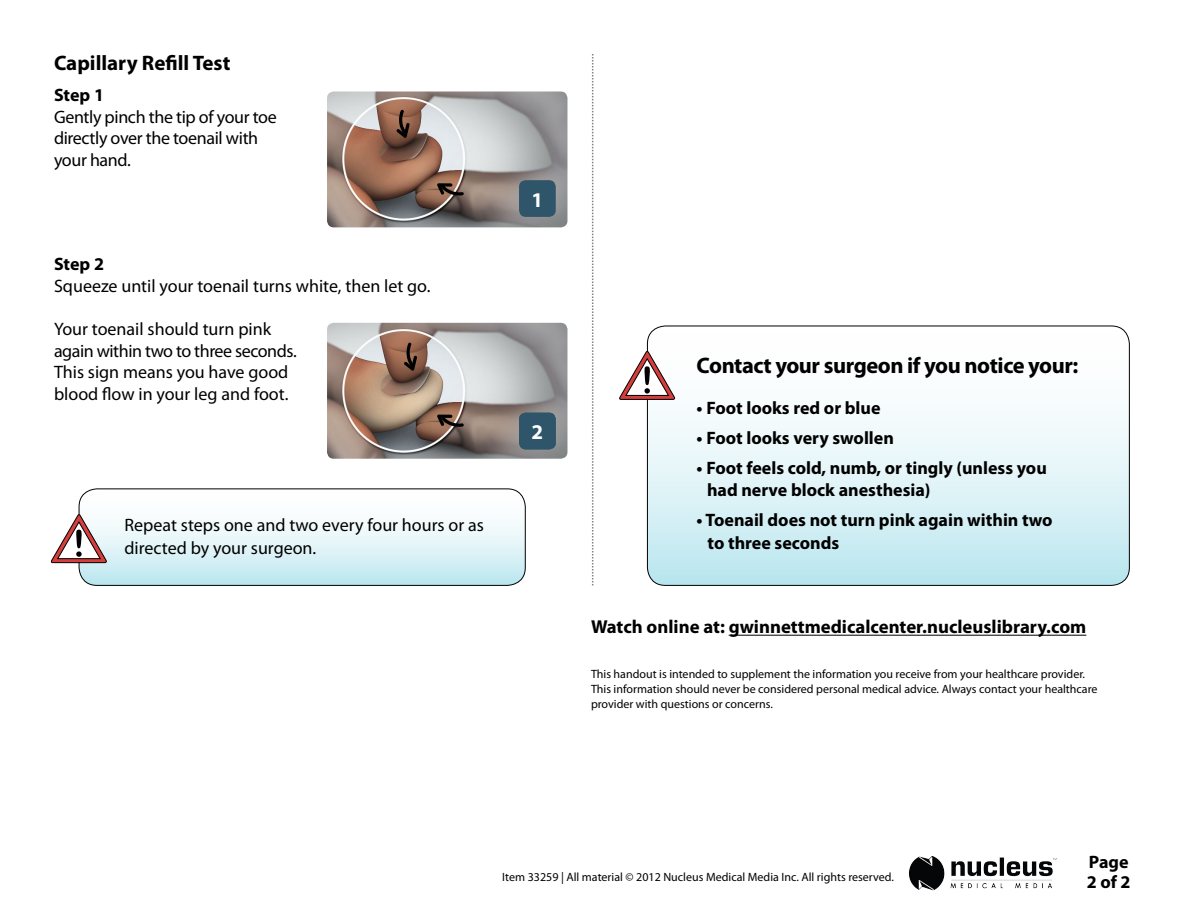
<style>
.page{position:relative;width:1188px;height:918px;background:#fff}
.page>*{position:absolute;margin:0;border:0;box-sizing:border-box;transform-origin:0 0}
.t1{font:700 22.5px "Myriad Pro";letter-spacing:-.02em;color:#000}
.t2{font:700 21px "Myriad Pro";color:#000}
.t3{font:700 21px "Myriad Pro";color:#fff}
.t4{font:700 18.75px "Myriad Pro";color:#000}
.t5{font:18px/21.6px "Myriad Pro";color:#000}
.t6{font:700 18px/22.5px "Myriad Pro";color:#000}
.t7{font:18px/21.6px "Myriad Pro";letter-spacing:-.02em;color:#000}
.t8{font:12px/15px "Myriad Pro";color:#000}
</style>
<div class="page">
<div style="left:647px;top:326px;width:482px;height:259px;background:linear-gradient(to bottom,#fff,#c1e8f0);border-radius:18px"></div>
<div style="left:647px;top:326px;width:483px;height:260px;border:1px solid #000;border-radius:18px"></div>
<div style="left:79px;top:489px;width:446px;height:96px;background:linear-gradient(to bottom,#fff,#c2e9f0);border-radius:18px"></div>
<div style="left:79px;top:489px;width:446px;height:97px;border:1px solid #000;border-radius:18px"></div>
<svg style="left:50px;top:514px;width:57px;height:49px"></svg>
<svg style="left:619px;top:351px;width:56px;height:49px"></svg>
<svg style="left:592px;top:54px;width:1px;height:532px"></svg>
<img style="left:327px;top:323px;width:240px;height:136px">
<hr style="left:729px;top:635px;width:357px;height:1px;background:#000">
<div style="left:519px;top:413px;width:37px;height:36px;background:#2e556a;border-radius:7px"></div>
<img style="left:327px;top:92px;width:240px;height:135px">
<div style="left:519px;top:180px;width:37px;height:37px;background:#2e556a;border-radius:7px"></div>
<svg style="left:437px;top:181px;width:45px;height:15px"></svg>
<svg style="left:421px;top:413px;width:61px;height:23px"></svg>
<svg style="left:396px;top:105px;width:33px;height:33px"></svg>
<svg style="left:404px;top:337px;width:25px;height:34px"></svg>
<img style="left:909px;top:856px;width:148px;height:35px">
<h2 class="t2" style="left:54px;top:49px;width:178px">Capillary Refill Test</h2>
<h3 class="t6" style="left:54px;top:83px;width:52px">Step 1</h3>
<h3 class="t7" style="left:54px;top:106px;width:224px">Gently pinch the tip of your toe directly over the toenail with your hand.</h3>
<h3 class="t6" style="left:54px;top:252px;width:52px">Step 2</h3>
<h3 class="t5" style="left:54px;top:275px;width:378px">Squeeze until your toenail turns white, then let go.</h3>
<h3 class="t5" style="left:54px;top:318px;width:244px">Your toenail should turn pink again within two to three seconds.<br>This sign means you have good blood flow in your leg and foot.</h3>
<h3 class="t5" style="left:124px;top:514px;width:361px;line-height:22.5px">Repeat steps one and two every four hours or as directed by your surgeon.</h3>
<h2 class="t3" style="left:532px;top:186px;width:13px">1</h2>
<h2 class="t3" style="left:532px;top:418px;width:13px">2</h2>
<h1 class="t1" style="left:697px;top:351px;width:383px">Contact your surgeon if you notice your:</h1>
<h3 class="t6" style="left:697px;top:396px;width:185px">• Foot looks red or blue</h3>
<h3 class="t6" style="left:697px;top:426px;width:199px">• Foot looks very swollen</h3>
<h3 class="t6" style="left:707px;top:456px;width:341px;text-indent:-10px">• Foot feels cold, numb, or tingly (unless you had nerve block anesthesia)</h3>
<h3 class="t6" style="left:708px;top:508px;width:347px;line-height:23px;text-indent:-11px">• Toenail does not turn pink again within two to three seconds</h3>
<h3 class="t4" style="left:591px;top:615px;width:497px">Watch online at: gwinnettmedicalcenter.nucleuslibrary.com</h3>
<p class="t8" style="left:591px;top:667px;width:508px">This handout is intended to supplement the information you receive from your healthcare provider.<br>This information should never be considered personal medical advice. Always contact your healthcare provider with questions or concerns.</p>
<p class="t8" style="left:502px;top:869px;width:393px">Item 33259 | All material © 2012 Nucleus Medical Media Inc. All rights reserved.</p>
<h3 class="t6" style="left:1087px;top:852px;width:45px;line-height:19.8px">Page<br>2 of 2</h3>
</div>
